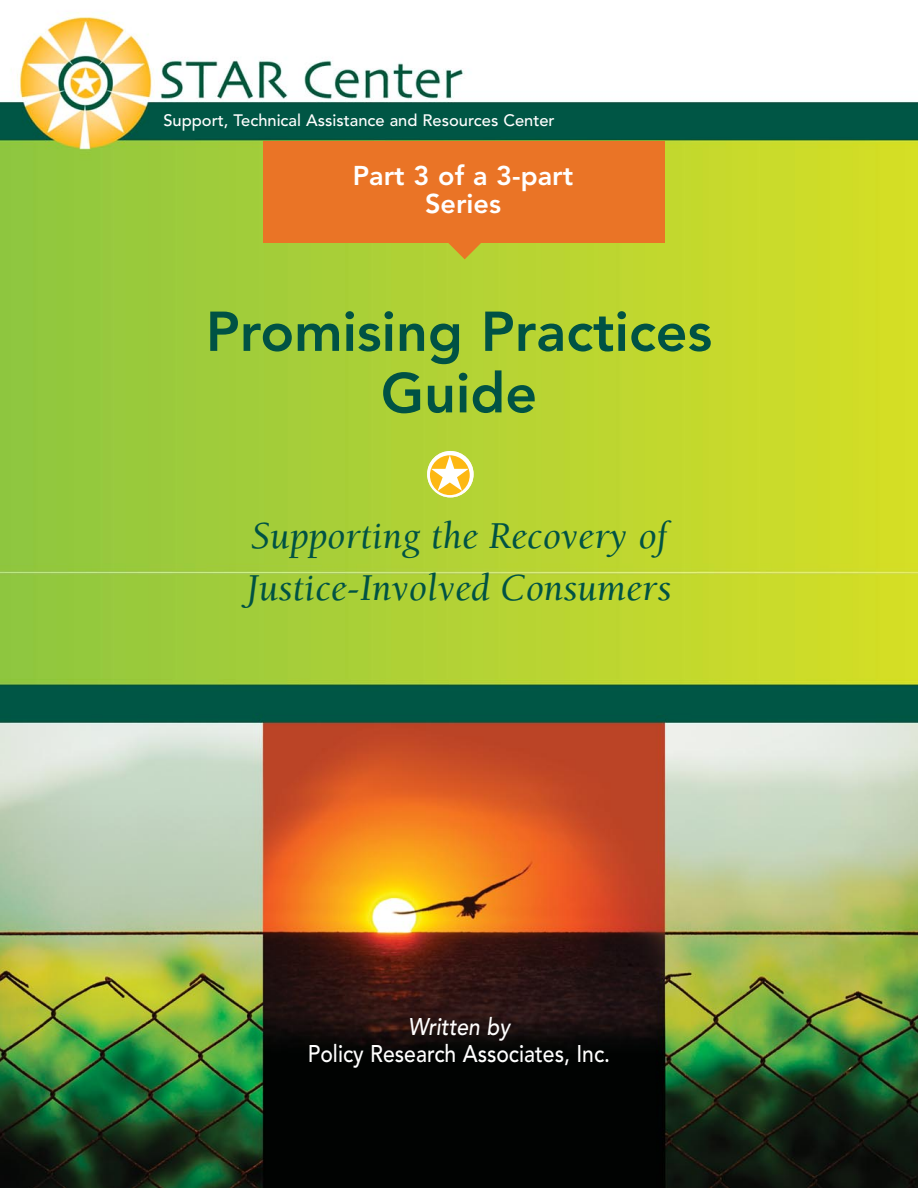
<style>
.page{position:relative;width:918px;height:1188px;background:#fff}
.page>*{position:absolute;margin:0;border:0;box-sizing:border-box;transform-origin:0 0}
.t1{font:800 55.5px/61.5px "Avenir";color:#005244;text-align:center}
.t2{font:italic 39px/52.5px "Berkeley";color:#005244}
.t3{font:800 27px/28.5px "Avenir";color:#fff;text-align:center}
.t4{font:500 24px/27px "Avenir";color:#fff;text-align:center;scale:.88 1}
.t5{font:500 16.5px "Avenir";color:#fff}
</style>
<div class="page">
<img style="left:0;top:12px;width:918px;height:1176px">
<svg style="left:427px;top:451px;width:47px;height:46px"></svg>
<div style="left:263px;top:141px;width:402px;height:102px;background:#ea7426"></div>
<svg style="left:448px;top:243px;width:34px;height:16px"></svg>
<p class="t5" style="left:163px;top:114px;width:393px">Support, Technical Assistance and Resources Center</p>
<p class="t3" style="left:353px;top:163px;width:222px">Part 3 of a 3-part<br>Series</p>
<h1 class="t1" style="left:206px;top:305px;width:508px">Promising Practices<br>Guide</h1>
<p class="t2" style="left:246px;top:513px;width:427px">Supporting the Recovery of<br>Justice-Involved Consumers</p>
<p class="t4" style="left:308px;top:1016px;width:345px">Written by<br>Policy Research Associates, Inc.</p>
</div>
